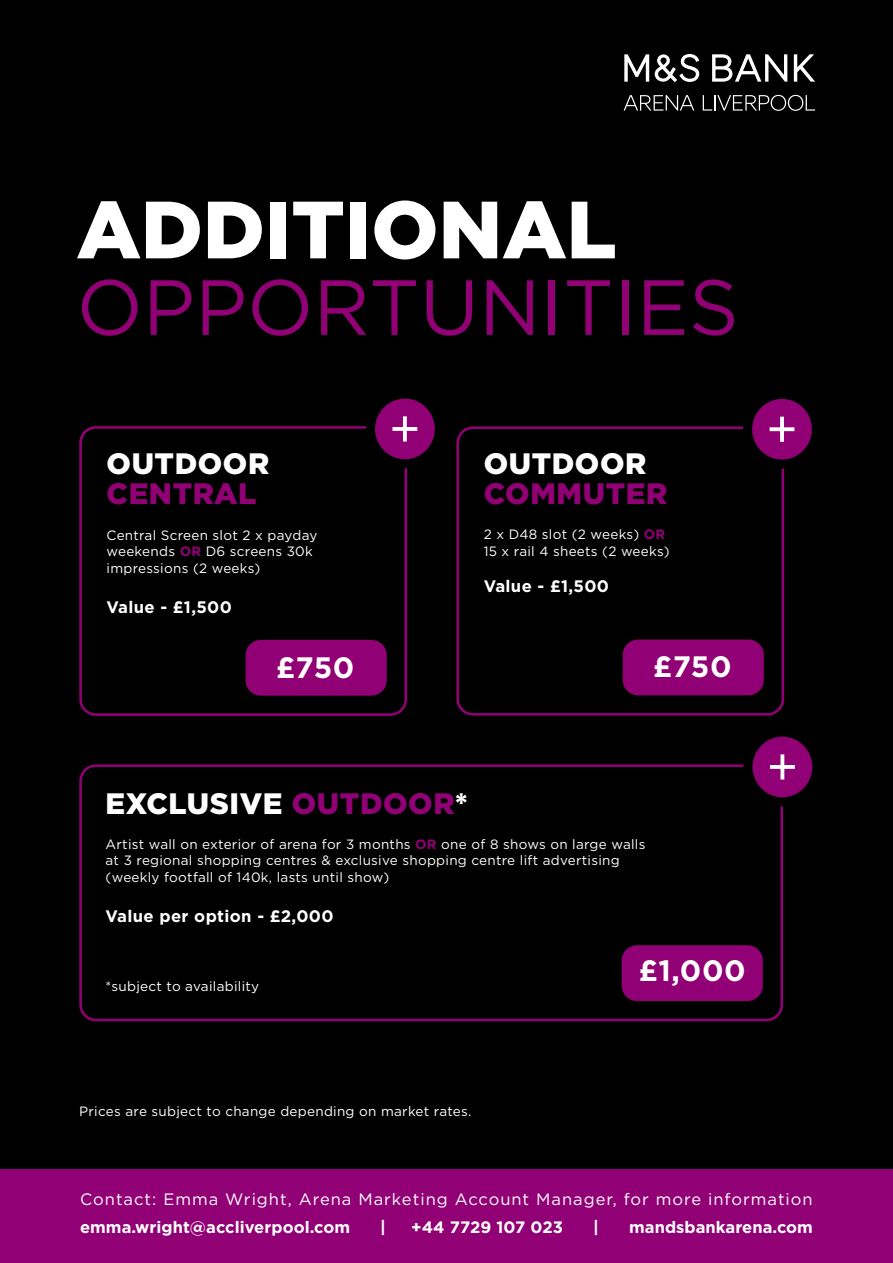
<style>
.page{position:relative;width:893px;height:1263px;background:#000}
.page>*{position:absolute;margin:0;border:0;box-sizing:border-box;transform-origin:0 0}
.t1{font:900 81px "Gotham";color:#fff}
.t2{font:78px "Gotham";color:#910075}
.t3{font:900 29.55px "Gotham";letter-spacing:.02em;color:#fff}
.t4{font:900 29.55px "Gotham";letter-spacing:.02em;color:#910075}
.t5{font:700 29.55px "Gotham";letter-spacing:.02em;color:#fff}
.t6{font:700 16.65px "Gotham";letter-spacing:.02em;color:#fff}
.t7{font:16.5px "Gotham";letter-spacing:.06em;color:#fff}
.t8{font:700 16.5px "Gotham";letter-spacing:.005em;color:#fff}
.t9{font:13.5px/16.5px "Gotham";letter-spacing:.02em;color:#fff}
.s1{font-weight:700;color:#910075}
.s2{color:#910075}
</style>
<div class="page">
<div style="left:0;top:1169px;width:893px;height:94px;background:#910075"></div>
<svg style="left:624px;top:54px;width:75px;height:28px"></svg>
<svg style="left:712px;top:54px;width:75px;height:28px"></svg>
<svg style="left:794px;top:54px;width:21px;height:28px"></svg>
<svg style="left:624px;top:95px;width:70px;height:16px"></svg>
<svg style="left:703px;top:95px;width:112px;height:16px"></svg>
<div style="left:456px;top:426px;width:328px;height:290px;border:3px solid #910075;border-radius:15px"></div>
<div style="left:79px;top:764px;width:704px;height:257px;border:3px solid #910075;border-radius:15px"></div>
<div style="left:79px;top:426px;width:328px;height:290px;border:3px solid #910075;border-radius:15px"></div>
<svg style="left:370px;top:394px;width:69px;height:70px;background:#7d0065"></svg>
<div style="left:366px;top:390px;width:78px;height:78px;border:9px solid #000;border-radius:50%"></div>
<svg style="left:403px;top:416px;width:4px;height:25px"></svg>
<svg style="left:392px;top:427px;width:25px;height:4px"></svg>
<div style="left:246px;top:640px;width:141px;height:56px;background:#910075;border-radius:15px"></div>
<svg style="left:748px;top:394px;width:68px;height:70px;background:#7d0065"></svg>
<div style="left:743px;top:390px;width:78px;height:79px;border:9px solid #000;border-radius:50%"></div>
<svg style="left:780px;top:417px;width:4px;height:25px"></svg>
<svg style="left:770px;top:427px;width:24px;height:4px"></svg>
<div style="left:623px;top:639px;width:141px;height:56px;background:#910075;border-radius:15px"></div>
<svg style="left:748px;top:732px;width:69px;height:70px;background:#7d0065"></svg>
<div style="left:743px;top:728px;width:78px;height:78px;border:9px solid #000;border-radius:50%"></div>
<svg style="left:780px;top:754px;width:4px;height:25px"></svg>
<svg style="left:770px;top:765px;width:25px;height:4px"></svg>
<div style="left:622px;top:945px;width:141px;height:56px;background:#910075;border-radius:15px"></div>
<h1 class="t1" style="left:77px;top:183px;width:541px">ADDITIONAL</h1>
<h2 class="t2" style="left:77px;top:264px;width:664px">OPPORTUNITIES</h2>
<h3 class="t3" style="left:107px;top:446px;width:164px">OUTDOOR</h3>
<h3 class="t4" style="left:107px;top:476px;width:151px">CENTRAL</h3>
<h3 class="t3" style="left:484px;top:447px;width:164px">OUTDOOR</h3>
<h3 class="t4" style="left:484px;top:477px;width:185px">COMMUTER</h3>
<p class="t9" style="left:107px;top:527px;width:212px">Central Screen slot 2 x payday weekends <span class="s1">OR</span> D6 screens 30k impressions (2 weeks)</p>
<p class="t9" style="left:484px;top:526px;width:187px">2 x D48 slot (2 weeks) <span class="s1">OR<br></span>15 x rail 4 sheets (2 weeks)</p>
<p class="t6" style="left:484px;top:575px;width:127px">Value - £1,500</p>
<p class="t6" style="left:107px;top:596px;width:127px">Value - £1,500</p>
<h3 class="t5" style="left:276px;top:648px;width:80px">£750</h3>
<h3 class="t5" style="left:653px;top:647px;width:80px">£750</h3>
<h3 class="t3" style="left:106px;top:787px;width:364px">EXCLUSIVE <span class="s2">OUTDOOR</span>*</h3>
<p class="t9" style="left:106px;top:836px;width:541px">Artist wall on exterior of arena for 3 months <span class="s1">OR</span> one of 8 shows on large walls at 3 regional shopping centres &amp; exclusive shopping centre lift advertising (weekly footfall of 140k, lasts until show)</p>
<p class="t6" style="left:106px;top:905px;width:229px">Value per option - £2,000</p>
<p class="t9" style="left:106px;top:977px;width:155px">*subject to availability</p>
<p class="t9" style="left:79px;top:1102px;width:394px">Prices are subject to change depending on market rates.</p>
<h3 class="t5" style="left:639px;top:951px;width:108px">£1,000</h3>
<p class="t7" style="left:80px;top:1190px;width:734px">Contact: Emma Wright, Arena Marketing Account Manager, for more information</p>
<p class="t8" style="left:80px;top:1216px;width:272px">emma.wright@accliverpool.com</p>
<p class="t8" style="left:380px;top:1216px;width:7px">|</p>
<p class="t8" style="left:411px;top:1216px;width:153px">+44 7729 107 023</p>
<p class="t8" style="left:593px;top:1216px;width:7px">|</p>
<p class="t8" style="left:629px;top:1216px;width:185px">mandsbankarena.com</p>
</div>
